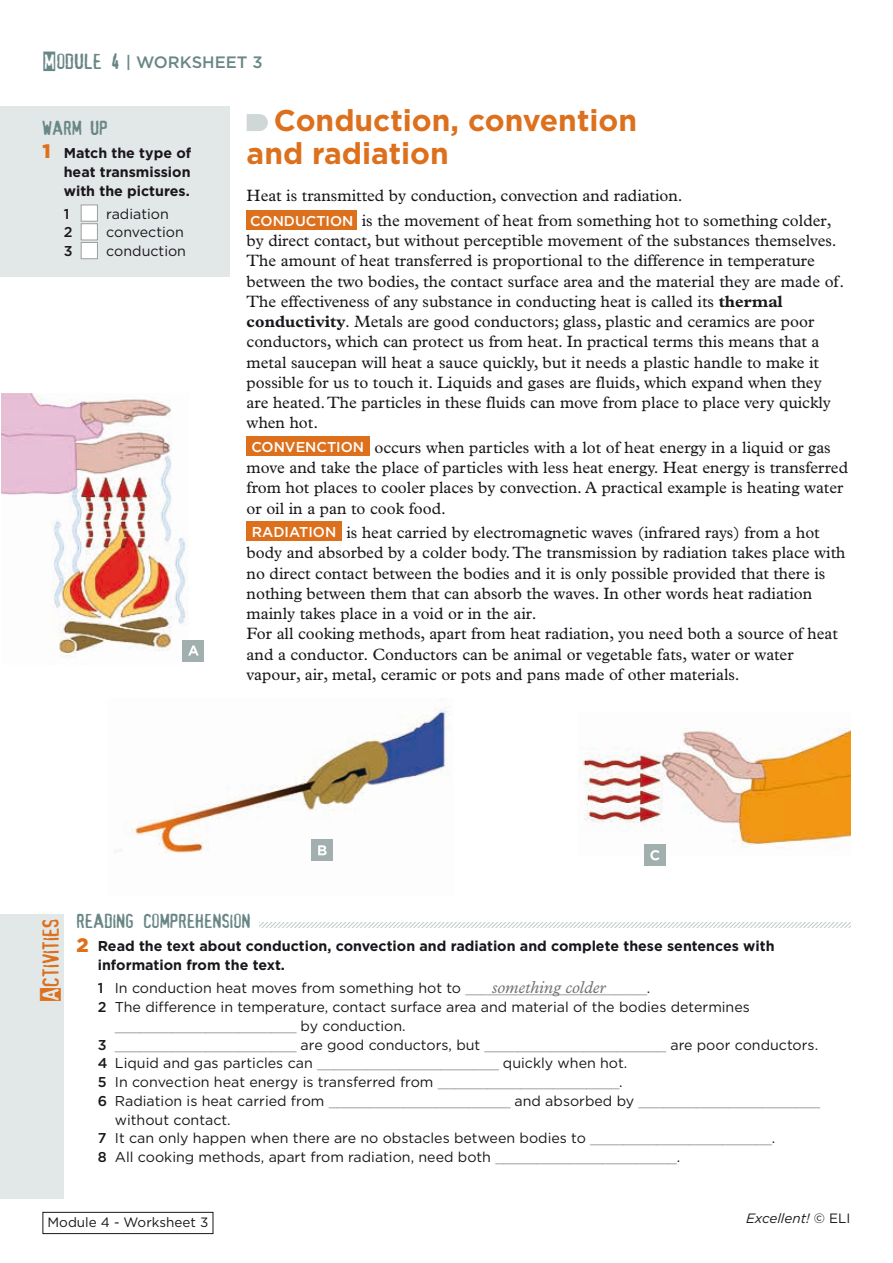
<style>
.page{position:relative;width:893px;height:1263px;background:#fff}
.page>*{position:absolute;margin:0;border:0;box-sizing:border-box;transform-origin:0 0}
.t1{font:700 30px/33px "Gotham HTF";color:#dd701d}
.t2{font:22.5px "Alias";color:#dd701d}
.t3{font:19.5px "Alias";color:#698786}
.t4{font:italic 17.25px "Plantin Std";color:#707173}
.t5{font:16.5px/20.2px "Plantin Std";color:#1a171c}
.t6{font:500 16.5px "Gotham HTF";color:#698786}
.t7{font:14.25px "Gotham HTF";color:#1a171c}
.t8{font:14.25px "Gotham HTF";color:#9d9ea0}
.t9{font:700 14.25px/18.8px "Gotham HTF";color:#1a171c}
.t10{font:500 14.25px "Gotham HTF";color:#1a171c}
.t11{font:13.5px "Gotham HTF";color:#1a171c}
.t12{font:italic 13.5px "Gotham HTF";color:#1a171c}
.s1{font-family:"Alias";font-weight:400;font-size:21px}
.s2{font-family:"Confidential";font-weight:400;font-size:21px}
.s3{font-family:"Gotham HTF";font-weight:500;font-size:14.25px;color:#fff}
.s4{font-weight:700}
.s5{font-weight:900;font-size:19.5px;color:#dd701d}
.s6{font-weight:500}
.s7{color:#9d9ea0}
.s8{color:#1a171c}
.s9{font-weight:500;color:#1a171c}
.s10{font-style:normal}
</style>
<div class="page">
<img style="left:114px;top:707px;width:337px;height:147px">
<img style="left:582px;top:728px;width:268px;height:127px">
<img style="left:1px;top:393px;width:187px;height:269px">
<div style="left:0;top:914px;width:64px;height:285px;background:#e2e7e8"></div>
<svg style="left:259px;top:923px;width:591px;height:4px"></svg>
<div style="left:0;top:106px;width:230px;height:170px;background:#e2e7e8"></div>
<div style="left:81px;top:205px;width:17px;height:17px;background:#fff;border:1px solid #9d9ea0"></div>
<div style="left:81px;top:223px;width:17px;height:17px;background:#fff;border:1px solid #9d9ea0"></div>
<div style="left:81px;top:242px;width:17px;height:17px;background:#fff;border:1px solid #9d9ea0"></div>
<div style="left:43px;top:1212px;width:170px;height:22px;border:1px solid #1a171c"></div>
<svg style="left:247px;top:114px;width:21px;height:17px"></svg>
<div style="left:247px;top:210px;width:110px;height:20px;background:#dd701d"></div>
<div style="left:247px;top:436px;width:123px;height:20px;background:#dd701d"></div>
<div style="left:247px;top:521px;width:95px;height:20px;background:#dd701d"></div>
<div style="left:644px;top:844px;width:21px;height:22px;background:#a1b0af"></div>
<svg style="left:650px;top:850px;width:10px;height:10px"></svg>
<div style="left:183px;top:640px;width:21px;height:21px;background:#a1b0af"></div>
<svg style="left:188px;top:645px;width:11px;height:10px"></svg>
<div style="left:311px;top:840px;width:22px;height:21px;background:#a1b0af"></div>
<svg style="left:318px;top:845px;width:9px;height:10px"></svg>
<p class="t6" style="left:43px;top:52px;width:222px"><span class="s1">Module</span> <span class="s2">4</span> | WORKSHEET 3</p>
<p class="t1" style="left:247px;top:103px;width:392px;text-indent:27px">Conduction, convention and radiation</p>
<p class="t5" style="left:247px;top:184px;width:586px;line-height:24.5px">Heat is transmitted by conduction, convection and radiation.<br><span class="s3">CONDUCTION</span> is the movement of heat from something hot to something colder,</p>
<p class="t5" style="left:247px;top:231px;width:599px">by direct contact, but without perceptible movement of the substances themselves.<br>The amount of heat transferred is proportional to the difference in temperature between the two bodies, the contact surface area and the material they are made of.<br>The effectiveness of any substance in conducting heat is called its <span class="s4">thermal conductivity</span>. Metals are good conductors; glass, plastic and ceramics are poor conductors, which can protect us from heat. In practical terms this means that a metal saucepan will heat a sauce quickly, but it needs a plastic handle to make it possible for us to touch it. Liquids and gases are fluids, which expand when they are heated. The particles in these fluids can move from place to place very quickly when hot.</p>
<p class="t5" style="left:247px;top:437px;width:603px"><span class="s3">CONVENCTION</span> occurs when particles with a lot of heat energy in a liquid or gas move and take the place of particles with less heat energy. Heat energy is transferred from hot places to cooler places by convection. A practical example is heating water or oil in a pan to cook food.</p>
<p class="t5" style="left:247px;top:523px;width:600px;text-indent:5px"><span class="s3">RADIATION</span> is heat carried by electromagnetic waves (infrared rays) from a hot body and absorbed by a colder body. The transmission by radiation takes place with no direct contact between the bodies and it is only possible provided that there is nothing between them that can absorb the waves. In other words heat radiation mainly takes place in a void or in the air.<br>For all cooking methods, apart from heat radiation, you need both a source of heat and a conductor. Conductors can be animal or vegetable fats, water or water vapour, air, metal, ceramic or pots and pans made of other materials.</p>
<p class="t3" style="left:43px;top:117px;width:67px">warm up</p>
<p class="t9" style="left:64px;top:143px;width:129px;text-align:justify;text-indent:-21px"><span class="s5">1</span> Match the type of heat transmission with the pictures.</p>
<p class="t10" style="left:64px;top:205px;width:7px">1</p>
<p class="t7" style="left:106px;top:206px;width:64px">radiation</p>
<p class="t10" style="left:64px;top:224px;width:10px">2</p>
<p class="t7" style="left:106px;top:224px;width:79px">convection</p>
<p class="t10" style="left:64px;top:243px;width:10px">3</p>
<p class="t7" style="left:106px;top:243px;width:81px">conduction</p>
<p class="t2" style="left:38px;top:1001px;width:85px;rotate:-90deg">Activities</p>
<p class="t3" style="left:77px;top:910px;width:176px">reading comprehension</p>
<p class="t9" style="left:98px;top:937px;width:678px;text-indent:-21px"><span class="s5">2</span> Read the text about conduction, convection and radiation and complete these sentences with information from the text.</p>
<p class="t7" style="left:98px;top:980px;width:554px"><span class="s6">1</span> In conduction heat moves from something hot to <span class="s7">______________________</span>.</p>
<p class="t7" style="left:98px;top:999px;width:654px"><span class="s6">2</span> The difference in temperature, contact surface area and material of the bodies determines</p>
<p class="t8" style="left:115px;top:1018px;width:292px">______________________ <span class="s8">by conduction.</span></p>
<p class="t8" style="left:98px;top:1036px;width:722px"><span class="s9">3</span> ______________________ <span class="s8">are good conductors, but</span> ______________________ <span class="s8">are poor conductors.</span></p>
<p class="t7" style="left:98px;top:1055px;width:531px"><span class="s6">4</span> Liquid and gas particles can <span class="s7">______________________</span> quickly when hot.</p>
<p class="t7" style="left:98px;top:1074px;width:526px"><span class="s6">5</span> In convection heat energy is transferred from <span class="s7">______________________</span>.</p>
<p class="t8" style="left:98px;top:1093px;width:724px"><span class="s9">6</span> <span class="s8">Radiation is heat carried from</span> ______________________ <span class="s8">and absorbed by</span> ______________________</p>
<p class="t7" style="left:115px;top:1111px;width:117px">without contact.</p>
<p class="t7" style="left:98px;top:1130px;width:679px"><span class="s6">7</span> It can only happen when there are no obstacles between bodies to <span class="s7">______________________</span>.</p>
<p class="t7" style="left:98px;top:1149px;width:584px"><span class="s6">8</span> All cooking methods, apart from radiation, need both <span class="s7">______________________</span>.</p>
<p class="t4" style="left:492px;top:977px;width:115px">something colder</p>
<p class="t11" style="left:48px;top:1215px;width:162px">Module 4 - Worksheet 3</p>
<p class="t12" style="left:746px;top:1211px;width:106px">Excellent! <span class="s10">© ELI</span></p>
</div>
